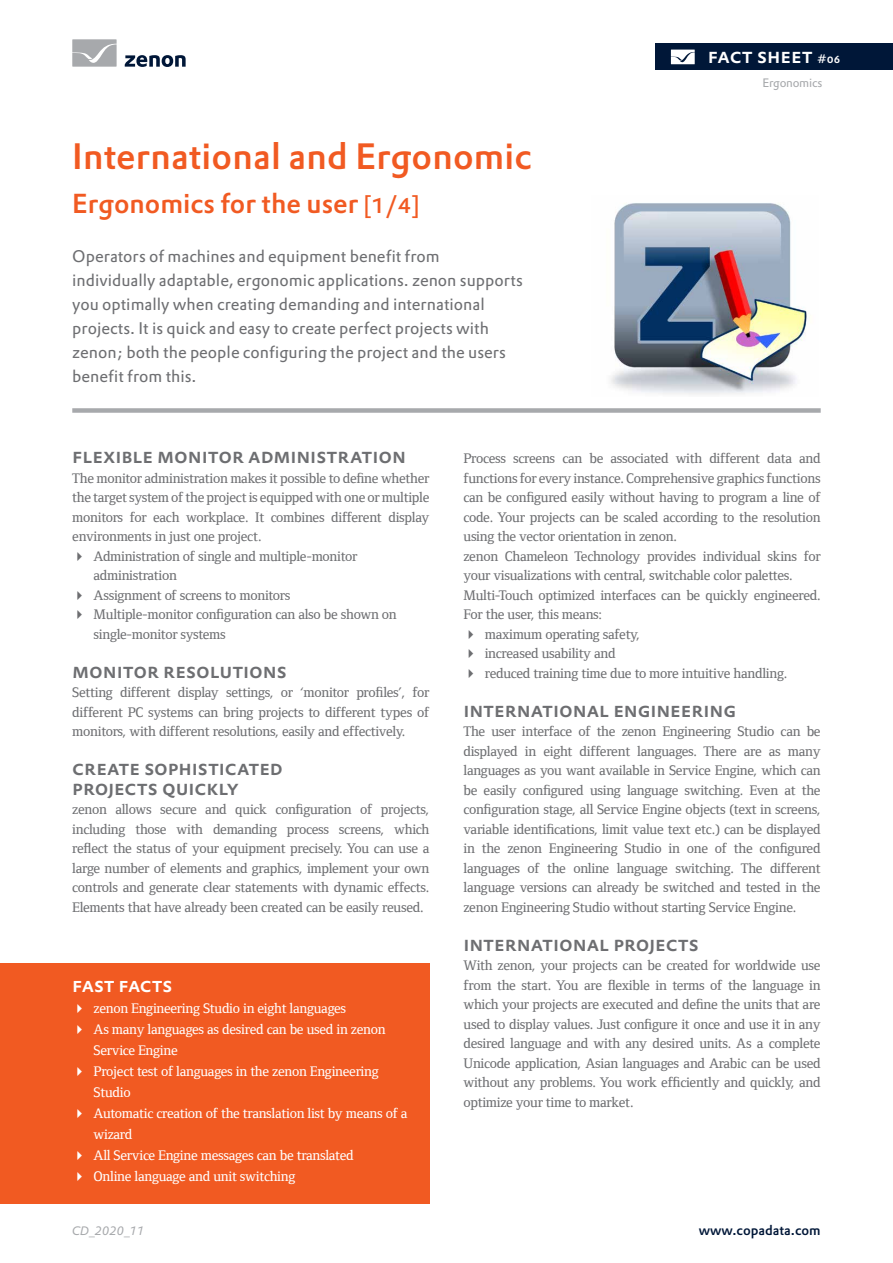
<style>
.page{position:relative;width:893px;height:1263px;background:#fff}
.page>*{position:absolute;margin:0;border:0;box-sizing:border-box;transform-origin:0 0}
.t1{font:500 36px "DTL Prokyon TOT";letter-spacing:.005em;color:#f15a22}
.t2{font:500 27px "DTL Prokyon TOT";color:#f15a22}
.t3{font:500 21px/19.5px "DTL Prokyon TOT Caps";letter-spacing:-.005em;color:#6d6e71}
.t4{font:500 21px "DTL Prokyon TOT Caps";color:#fff}
.t5{font:500 20.85px "DTL Prokyon TOT Caps";letter-spacing:-.005em;color:#fff}
.t6{font:16.5px/24px "DTL Prokyon ETOT";color:#6d6e71}
.t7{font:500 14.25px/19.5px "Foundry Form Serif";letter-spacing:-.02em;color:#6d6e71;text-align:justify}
.t8{font:500 14.25px/21px "Foundry Form Serif";letter-spacing:-.02em;color:#fff}
.t9{font:500 13.5px "DTL Prokyon TOT";color:#001738}
.t10{font:12px "DTL Prokyon TOT";letter-spacing:-.02em;color:#a7a9ac}
.t11{font:italic 12px "DTL Prokyon TOT";color:#a7a9ac}
.s1{font-size:12px}
.s2{font-size:21px}
</style>
<div class="page">
<div style="left:656px;top:44px;width:237px;height:26px;background:#001738"></div>
<svg style="left:671px;top:50px;width:24px;height:14px"></svg>
<svg style="left:125px;top:55px;width:61px;height:12px"></svg>
<svg style="left:72px;top:39px;width:45px;height:28px"></svg>
<div style="left:72px;top:408px;width:749px;height:5px;background:#a7a9ac"></div>
<div style="left:0;top:963px;width:429px;height:241px;background:#f15a22"></div>
<img style="left:611px;top:203px;width:196px;height:192px">
<h3 class="t4" style="left:708px;top:42px;width:134px">fact sheet <span class="s1">#06</span></h3>
<h1 class="t1" style="left:72px;top:133px;width:461px">International and Ergonomic</h1>
<h2 class="t2" style="left:72px;top:186px;width:349px">Ergonomics for the user <span class="s2">[1/4]</span></h2>
<p class="t6" style="left:72px;top:244px;width:452px">Operators of machines and equipment benefit from individually adaptable, ergonomic applications. zenon supports you optimally when creating demanding and international projects. It is quick and easy to create perfect projects with zenon; both the people configuring the project and the users benefit from this.</p>
<p class="t10" style="left:762px;top:75px;width:61px">Ergonomics</p>
<h3 class="t3" style="left:72px;top:446px;width:335px">flexible monitor administration</h3>
<p class="t7" style="left:72px;top:468px;width:359px">The monitor administration makes it possible to define whether</p>
<p class="t7" style="left:72px;top:488px;width:359px">the target system of the project is equipped with one or multiple</p>
<p class="t7" style="left:72px;top:507px;width:359px">monitors for each workplace. It combines different display</p>
<p class="t7" style="left:72px;top:527px;width:191px">environments in just one project.</p>
<p class="t7" style="left:94px;top:546px;width:265px">Administration of single and multiple-monitor</p>
<p class="t7" style="left:94px;top:566px;width:85px">administration</p>
<p class="t7" style="left:94px;top:585px;width:198px">Assignment of screens to monitors</p>
<p class="t7" style="left:94px;top:605px;width:305px">Multiple-monitor configuration can also be shown on</p>
<p class="t7" style="left:94px;top:624px;width:134px">single-monitor systems</p>
<h3 class="t3" style="left:72px;top:661px;width:216px">monitor resolutions</h3>
<p class="t7" style="left:72px;top:683px;width:359px">Setting different display settings, or ‘monitor profiles’, for different PC systems can bring projects to different types of monitors, with different resolutions, easily and effectively.</p>
<h3 class="t3" style="left:72px;top:758px;width:212px">create sophisticated projects quickly</h3>
<p class="t7" style="left:72px;top:800px;width:359px">zenon allows secure and quick configuration of projects, including those with demanding process screens, which reflect the status of your equipment precisely. You can use a large number of elements and graphics, implement your own controls and generate clear statements with dynamic effects.<br>Elements that have already been created can be easily reused.</p>
<h3 class="t5" style="left:72px;top:971px;width:102px">fast facts</h3>
<p class="t8" style="left:94px;top:998px;width:315px">zenon Engineering Studio in eight languages<br>As many languages as desired can be used in zenon Service Engine<br>Project test of languages in the zenon Engineering Studio<br>Automatic creation of the translation list by means of a wizard<br>All Service Engine messages can be translated<br>Online language and unit switching</p>
<p class="t11" style="left:72px;top:1223px;width:74px">CD_2020_11</p>
<p class="t7" style="left:463px;top:449px;width:359px">Process screens can be associated with different data and</p>
<p class="t7" style="left:463px;top:468px;width:359px">functions for every instance. Comprehensive graphics functions</p>
<p class="t7" style="left:463px;top:488px;width:359px">can be configured easily without having to program a line of</p>
<p class="t7" style="left:463px;top:507px;width:359px">code. Your projects can be scaled according to the resolution</p>
<p class="t7" style="left:463px;top:527px;width:215px">using the vector orientation in zenon.</p>
<p class="t7" style="left:463px;top:546px;width:359px">zenon Chameleon Technology provides individual skins for</p>
<p class="t7" style="left:463px;top:566px;width:331px">your visualizations with central, switchable color palettes.</p>
<p class="t7" style="left:463px;top:585px;width:359px">Multi-Touch optimized interfaces can be quickly engineered.</p>
<p class="t7" style="left:463px;top:605px;width:140px">For the user, this means:</p>
<p class="t7" style="left:485px;top:624px;width:157px">maximum operating safety,</p>
<p class="t7" style="left:485px;top:644px;width:133px">increased usability and</p>
<p class="t7" style="left:485px;top:663px;width:304px">reduced training time due to more intuitive handling.</p>
<h3 class="t3" style="left:463px;top:700px;width:274px">international engineering</h3>
<p class="t7" style="left:463px;top:722px;width:359px">The user interface of the zenon Engineering Studio can be displayed in eight different languages. There are as many languages as you want available in Service Engine, which can be easily configured using language switching. Even at the configuration stage, all Service Engine objects (text in screens, variable identifications, limit value text etc.) can be displayed in the zenon Engineering Studio in one of the configured languages of the online language switching. The different language versions can already be switched and tested in the zenon Engineering Studio without starting Service Engine.</p>
<h3 class="t3" style="left:463px;top:934px;width:237px">international projects</h3>
<p class="t7" style="left:463px;top:956px;width:359px">With zenon, your projects can be created for worldwide use from the start. You are flexible in terms of the language in which your projects are executed and define the units that are used to display values. Just configure it once and use it in any desired language and with any desired units. As a complete Unicode application, Asian languages and Arabic can be used without any problems. You work efficiently and quickly, and optimize your time to market.</p>
<p class="t9" style="left:699px;top:1221px;width:124px">www.copadata.com</p>
</div>
